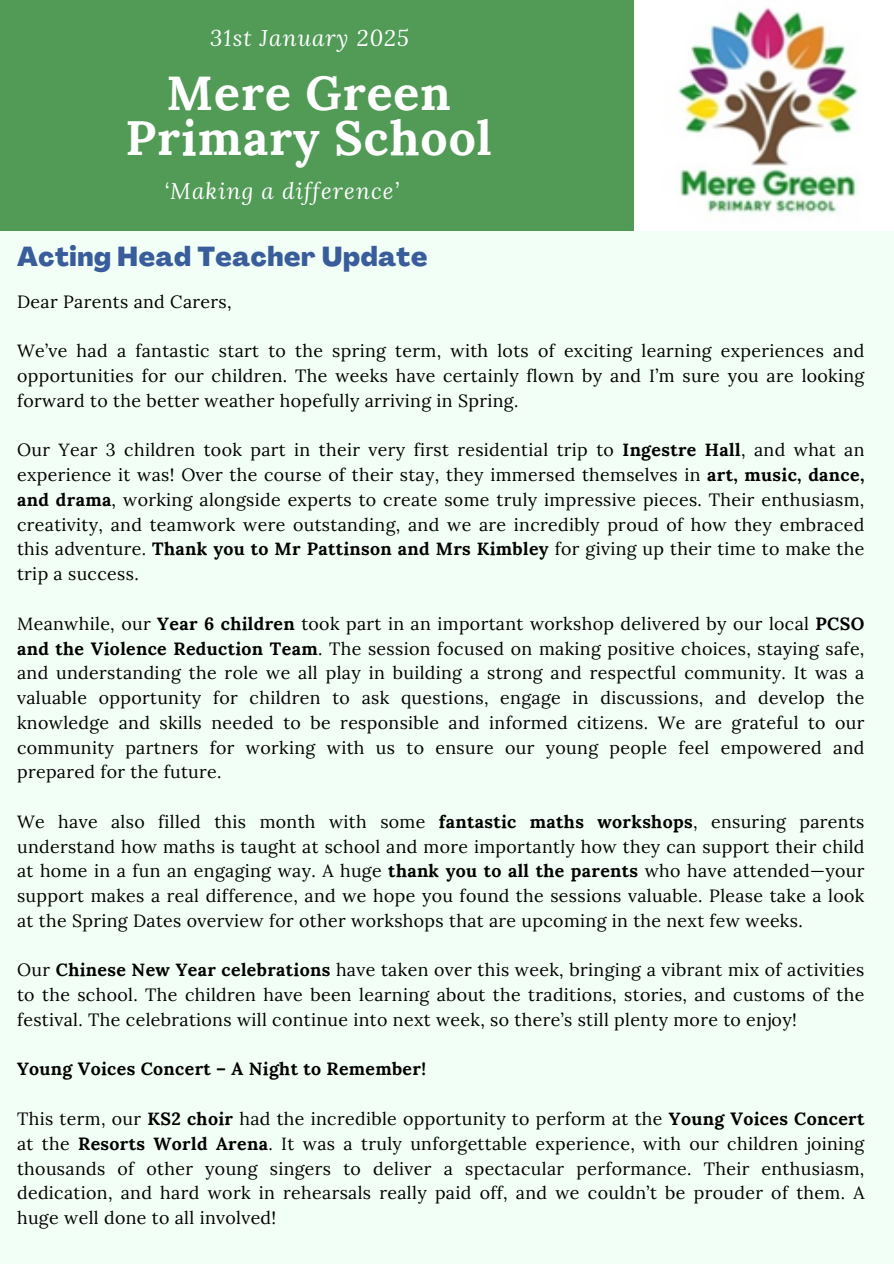
<style>
.page{position:relative;width:894px;height:1264px;background:#fff}
.page>*{position:absolute;margin:0;border:0;box-sizing:border-box;transform-origin:0 0}
.t1{font:700 48px/45px "Lora";letter-spacing:.02em;color:#fff;text-align:center}
.t2{font:800 27px "Agrandir";letter-spacing:.02em;color:#395d9b}
.t3{font:italic 22.5px "Lora";letter-spacing:.05em;color:#fff}
.t4{font:17.7px/24.8px "Lora";letter-spacing:.02em;color:#000;text-align:justify}
.t5{font:700 17.7px "Lora";letter-spacing:.02em;color:#000}
.s1{font-weight:700}
</style>
<div class="page">
<div style="left:0;top:0;width:893px;height:1263px;background:#f2fff6"></div>
<div style="left:0;top:0;width:634px;height:231px;background:#519b57"></div>
<img style="left:634px;top:0;width:259px;height:231px">
<h3 class="t3" style="left:210px;top:23px;width:200px">31st January 2025</h3>
<h3 class="t1" style="left:126px;top:70px;width:367px">Mere Green<br>Primary School</h3>
<h1 class="t3" style="left:164px;top:176px;width:236px">‘Making a difference’</h1>
<p class="t2" style="left:17px;top:245px;width:412px">Acting Head Teacher Update</p>
<h2 class="t4" style="left:17px;top:289px;width:216px">Dear Parents and Carers,</h2>
<p class="t4" style="left:17px;top:338px;width:848px">We’ve had a fantastic start to the spring term, with lots of exciting learning experiences and opportunities for our children. The weeks have certainly flown by and I’m sure you are looking forward to the better weather hopefully arriving in Spring.</p>
<p class="t4" style="left:17px;top:437px;width:848px">Our Year 3 children took part in their very first residential trip to <span class="s1">Ingestre Hall</span>, and what an experience it was! Over the course of their stay, they immersed themselves in <span class="s1">art, music, dance, and drama</span>, working alongside experts to create some truly impressive pieces. Their enthusiasm, creativity, and teamwork were outstanding, and we are incredibly proud of how they embraced this adventure. <span class="s1">Thank you to Mr Pattinson and Mrs Kimbley</span> for giving up their time to make the trip a success.</p>
<p class="t4" style="left:17px;top:611px;width:848px">Meanwhile, our <span class="s1">Year 6 children</span> took part in an important workshop delivered by our local <span class="s1">PCSO and the Violence Reduction Team</span>. The session focused on making positive choices, staying safe, and understanding the role we all play in building a strong and respectful community. It was a valuable opportunity for children to ask questions, engage in discussions, and develop the knowledge and skills needed to be responsible and informed citizens. We are grateful to our community partners for working with us to ensure our young people feel empowered and prepared for the future.</p>
<p class="t4" style="left:17px;top:809px;width:848px">We have also filled this month with some <span class="s1">fantastic maths workshops</span>, ensuring parents understand how maths is taught at school and more importantly how they can support their child at home in a fun an engaging way. A huge <span class="s1">thank you to all the parents</span> who have attended—your support makes a real difference, and we hope you found the sessions valuable. Please take a look at the Spring Dates overview for other workshops that are upcoming in the next few weeks.</p>
<p class="t4" style="left:17px;top:957px;width:848px">Our <span class="s1">Chinese New Year celebrations</span> have taken over this week, bringing a vibrant mix of activities to the school. The children have been learning about the traditions, stories, and customs of the festival. The celebrations will continue into next week, so there’s still plenty more to enjoy!</p>
<p class="t5" style="left:17px;top:1057px;width:410px">Young Voices Concert – A Night to Remember!</p>
<h4 class="t4" style="left:17px;top:1106px;width:848px">This term, our <span class="s1">KS2 choir</span> had the incredible opportunity to perform at the <span class="s1">Young Voices Concert </span>at the <span class="s1">Resorts World Arena</span>. It was a truly unforgettable experience, with our children joining thousands of other young singers to deliver a spectacular performance. Their enthusiasm, dedication, and hard work in rehearsals really paid off, and we couldn’t be prouder of them. A huge well done to all involved!</h4>
</div>
